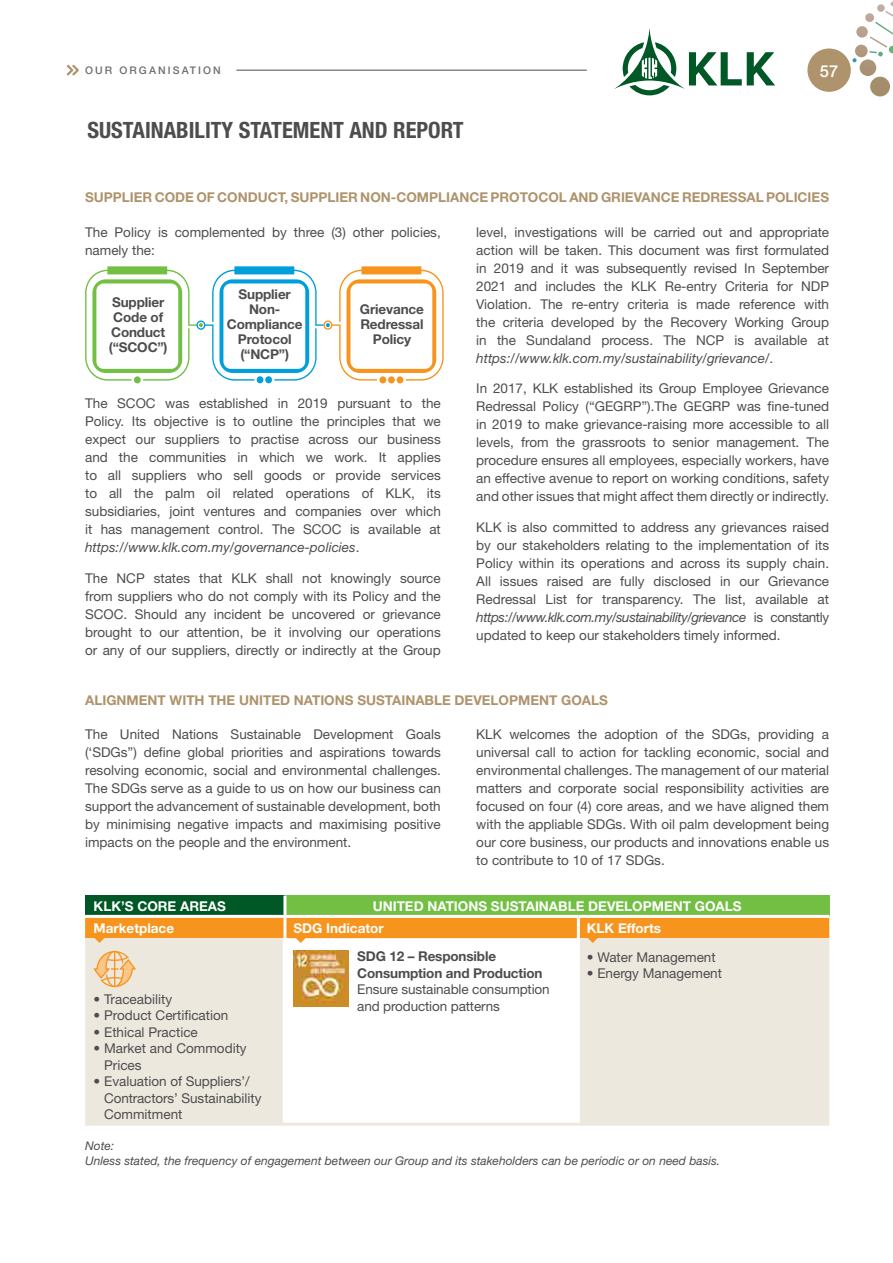
<style>
.page{position:relative;width:893px;height:1263px;background:#fff}
.page>*{position:absolute;margin:0;border:0;box-sizing:border-box;transform-origin:0 0}
.t1{font:700 condensed 22.5px "Helvetica Neue";color:#4d4d4f}
.t2{font:500 16.5px "Helvetica Neue";color:#fff}
.t3{font:13.5px/18px "Helvetica Neue";color:#4d4d4f;text-align:justify}
.t4{font:700 13.5px "Helvetica Neue";color:#ae936c}
.t5{font:700 13.5px/15px "Helvetica Neue";letter-spacing:-.01em;color:#4d4d4f;text-align:center}
.t6{font:700 13.5px "Helvetica Neue";color:#fff}
.t7{font:italic 12px/14.4px "Helvetica Neue";color:#4d4d4f}
.t8{font:500 10.5px "Helvetica Neue";letter-spacing:.2em;color:#6d6e71}
.s1{font-style:italic}
</style>
<div class="page">
<svg style="left:846px;top:1px;width:47px;height:95px"></svg>
<div style="left:807px;top:48px;width:44px;height:44px;background:#ae936c;border-radius:50%"></div>
<div style="left:134px;top:376px;width:7px;height:7px;background:#72bf44;border-radius:50%"></div>
<div style="left:257px;top:376px;width:6px;height:7px;background:#009edb;border-radius:50%"></div>
<div style="left:265px;top:376px;width:7px;height:7px;background:#009edb;border-radius:50%"></div>
<svg style="left:85px;top:266px;width:359px;height:115px"></svg>
<div style="left:379px;top:376px;width:7px;height:7px;background:#f7941e;border-radius:50%"></div>
<div style="left:388px;top:376px;width:7px;height:7px;background:#f7941e;border-radius:50%"></div>
<div style="left:397px;top:376px;width:6px;height:7px;background:#f7941e;border-radius:50%"></div>
<div style="left:92px;top:279px;width:90px;height:94px;background:#72bf44;border-radius:13px"></div>
<div style="left:96px;top:283px;width:82px;height:86px;background:#fff;border-radius:7px"></div>
<div style="left:219px;top:279px;width:90px;height:94px;background:#009edb;border-radius:13px"></div>
<div style="left:223px;top:283px;width:82px;height:86px;background:#fff;border-radius:7px"></div>
<div style="left:346px;top:279px;width:90px;height:94px;background:#f7941e;border-radius:13px"></div>
<div style="left:350px;top:283px;width:82px;height:86px;background:#fff;border-radius:7px"></div>
<div style="left:85px;top:895px;width:200px;height:21px;background:#005826"></div>
<div style="left:285px;top:895px;width:544px;height:21px;background:#72bf44"></div>
<svg style="left:85px;top:943px;width:744px;height:180px;fill:#ede8de"></svg>
<hr style="left:85px;top:915px;width:200px;height:3px;background:#fff">
<hr style="left:285px;top:915px;width:68px;height:3px;background:#fff">
<hr style="left:353px;top:915px;width:225px;height:3px;background:#fff">
<hr style="left:578px;top:915px;width:251px;height:3px;background:#fff">
<hr style="left:577px;top:938px;width:3px;height:185px;background:#fff">
<hr style="left:283px;top:895px;width:3px;height:20px;background:#fff">
<hr style="left:283px;top:938px;width:4px;height:185px;background:#fff">
<hr style="left:85px;top:1123px;width:200px;height:3px;background:#ede8de">
<hr style="left:285px;top:1123px;width:68px;height:3px;background:#ede8de">
<hr style="left:353px;top:1123px;width:225px;height:3px;background:#ede8de">
<hr style="left:578px;top:1123px;width:251px;height:3px;background:#ede8de">
<svg style="left:94px;top:951px;width:42px;height:36px;background:#f2cd9f"></svg>
<img style="left:293px;top:951px;width:56px;height:55px">
<svg style="left:85px;top:916px;width:744px;height:27px;background:#f7ac53"></svg>
<svg style="left:614px;top:28px;width:161px;height:67px"></svg>
<svg style="left:66px;top:64px;width:13px;height:12px"></svg>
<hr style="left:236px;top:70px;width:351px;height:1px;background:#4d4d4f">
<p class="t8" style="left:85px;top:64px;width:137px">OUR ORGANISATION</p>
<p class="t2" style="left:820px;top:61px;width:20px">57</p>
<h1 class="t1" style="left:88px;top:116px;width:378px">SUSTAINABILITY STATEMENT AND REPORT</h1>
<p class="t4" style="left:85px;top:189px;width:745px">SUPPLIER CODE OF CONDUCT, SUPPLIER NON-COMPLIANCE PROTOCOL AND GRIEVANCE REDRESSAL POLICIES</p>
<p class="t3" style="left:85px;top:223px;width:357px">The Policy is complemented by three (3) other policies, namely the:</p>
<p class="t5" style="left:109px;top:294px;width:60px">Supplier<br>Code of<br>Conduct (“SCOC”)</p>
<p class="t5" style="left:227px;top:287px;width:77px">Supplier<br>Non-<br>Compliance<br>Protocol (“NCP”)</p>
<p class="t5" style="left:360px;top:302px;width:65px">Grievance<br>Redressal<br>Policy</p>
<p class="t3" style="left:85px;top:394px;width:357px">The SCOC was established in 2019 pursuant to the Policy. Its objective is to outline the principles that we expect our suppliers to practise across our business and the communities in which we work. It applies to all suppliers who sell goods or provide services to all the palm oil related operations of KLK, its subsidiaries, joint ventures and companies over which it has management control. The SCOC is available at <span class="s1">https://www.klk.com.my/governance-policies</span>.</p>
<p class="t3" style="left:85px;top:569px;width:357px">The NCP states that KLK shall not knowingly source from suppliers who do not comply with its Policy and the SCOC. Should any incident be uncovered or grievance brought to our attention, be it involving our operations or any of our suppliers, directly or indirectly at the Group</p>
<p class="t3" style="left:476px;top:223px;width:354px">level, investigations will be carried out and appropriate action will be taken. This document was first formulated in 2019 and it was subsequently revised In September 2021 and includes the KLK Re-entry Criteria for NDP Violation. The re-entry criteria is made reference with the criteria developed by the Recovery Working Group in the Sundaland process. The NCP is available at <span class="s1">https://www.klk.com.my/sustainability/grievance/</span>.</p>
<p class="t3" style="left:476px;top:379px;width:354px">In 2017, KLK established its Group Employee Grievance Redressal Policy (“GEGRP”).The GEGRP was fine-tuned in 2019 to make grievance-raising more accessible to all levels, from the grassroots to senior management. The procedure ensures all employees, especially workers, have an effective avenue to report on working conditions, safety and other issues that might affect them directly or indirectly.</p>
<p class="t3" style="left:476px;top:518px;width:354px">KLK is also committed to address any grievances raised by our stakeholders relating to the implementation of its Policy within its operations and across its supply chain.<br>All issues raised are fully disclosed in our Grievance Redressal List for transparency. The list, available at <span class="s1">https://www.klk.com.my/sustainability/grievance</span> is constantly updated to keep our stakeholders timely informed.</p>
<p class="t4" style="left:85px;top:691px;width:524px">ALIGNMENT WITH THE UNITED NATIONS SUSTAINABLE DEVELOPMENT GOALS</p>
<p class="t3" style="left:85px;top:725px;width:357px">The United Nations Sustainable Development Goals (‘SDGs”) define global priorities and aspirations towards resolving economic, social and environmental challenges.<br>The SDGs serve as a guide to us on how our business can support the advancement of sustainable development, both by minimising negative impacts and maximising positive impacts on the people and the environment.</p>
<p class="t3" style="left:476px;top:725px;width:354px">KLK welcomes the adoption of the SDGs, providing a universal call to action for tackling economic, social and environmental challenges. The management of our material matters and corporate social responsibility activities are focused on four (4) core areas, and we have aligned them with the appliable SDGs. With oil palm development being our core business, our products and innovations enable us to contribute to 10 of 17 SDGs.</p>
<p class="t6" style="left:94px;top:898px;width:134px">KLK’S CORE AREAS</p>
<p class="t6" style="left:373px;top:898px;width:370px">UNITED NATIONS SUSTAINABLE DEVELOPMENT GOALS</p>
<p class="t6" style="left:94px;top:920px;width:82px">Marketplace</p>
<p class="t6" style="left:293px;top:920px;width:92px">SDG Indicator</p>
<p class="t6" style="left:587px;top:920px;width:76px">KLK Efforts</p>
<p class="t3" style="left:94px;top:989px;width:80px">• Traceability</p>
<p class="t3" style="left:94px;top:1006px;width:136px">• Product Certification</p>
<p class="t3" style="left:94px;top:1022px;width:106px">• Ethical Practice</p>
<p class="t3" style="left:104px;top:1040px;width:144px;line-height:16.5px;text-indent:-11px">• Market and Commodity<br>Prices</p>
<p class="t3" style="left:104px;top:1073px;width:159px;line-height:16.5px;text-align:left;text-indent:-11px">• Evaluation of Suppliers’/<br>Contractors’ Sustainability<br>Commitment</p>
<p class="t5" style="left:357px;top:948px;width:187px;line-height:16.5px;text-align:left">SDG 12 – Responsible<br>Consumption and Production</p>
<p class="t3" style="left:357px;top:981px;width:194px;line-height:16.5px">Ensure sustainable consumption and production patterns</p>
<p class="t3" style="left:587px;top:947px;width:130px">• Water Management</p>
<p class="t3" style="left:587px;top:964px;width:137px">• Energy Management</p>
<p class="t7" style="left:85px;top:1138px;width:637px">Note:<br>Unless stated, the frequency of engagement between our Group and its stakeholders can be periodic or on need basis.</p>
</div>
